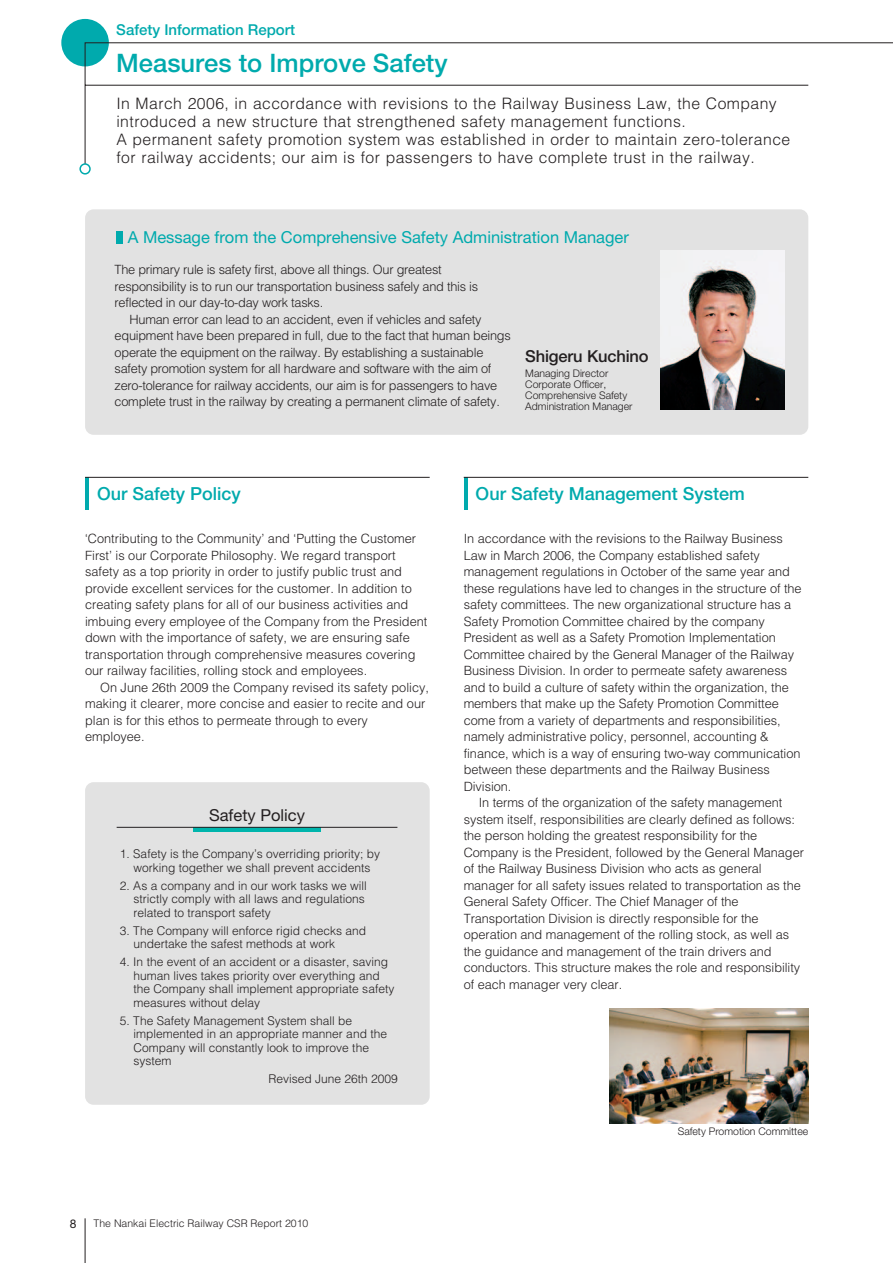
<style>
.page{position:relative;width:893px;height:1263px;background:#fff}
.page>*{position:absolute;margin:0;border:0;box-sizing:border-box;transform-origin:0 0}
.t1{font:500 25.5px "Helvetica Neue";color:#00aaad}
.t2{font:500 18px "Helvetica Neue";color:#00aaad}
.t3{font:16.5px "Helvetica Neue";color:#00aaad}
.t4{font:500 16.5px "Helvetica Neue";letter-spacing:-.01em;color:#231f20}
.t5{font:16.5px "Helvetica Neue";color:#231f20}
.t6{font:300 15.75px/18px "Helvetica";letter-spacing:.03em;color:#231f20}
.t7{font:500 15px "Helvetica Neue";color:#00aaad}
.t8{font:300 12.75px/16.5px "Helvetica";letter-spacing:-.005em;color:#231f20}
.t9{font:300 12px/13.5px "Helvetica";color:#231f20}
.t10{font:12px "Helvetica Neue";color:#231f20}
.t11{font:300 10.5px/11.2px "Helvetica Neue";color:#231f20}
.t12{font:300 10.5px "Helvetica";color:#231f20}
</style>
<div class="page">
<hr style="left:85px;top:1218px;width:1px;height:45px;background:#231f20">
<div style="left:85px;top:209px;width:723px;height:226px;background:#e2e2e2;border-radius:9px"></div>
<div style="left:61px;top:19px;width:48px;height:47px;background:#00aaad;border-radius:50%"></div>
<svg style="left:85px;top:42px;width:807px;height:125px"></svg>
<div style="left:79px;top:163px;width:12px;height:12px;background:#fff;border:2px solid #00aaad;border-radius:50%"></div>
<div style="left:85px;top:782px;width:344px;height:323px;background:#e2e2e2;border-radius:9px"></div>
<hr style="left:193px;top:827px;width:128px;height:4px;background:#00b5ac">
<hr style="left:117px;top:827px;width:280px;height:1px;background:#231f20">
<div style="left:116px;top:231px;width:6px;height:13px;background:#00aaad"></div>
<hr style="left:85px;top:477px;width:4px;height:33px;background:#00aaad">
<hr style="left:85px;top:477px;width:344px;height:1px;background:#231f20">
<svg style="left:464px;top:478px;width:3px;height:32px"></svg>
<hr style="left:463px;top:477px;width:345px;height:1px;background:#231f20">
<img style="left:660px;top:250px;width:124px;height:159px">
<img style="left:609px;top:1008px;width:199px;height:116px">
<p class="t7" style="left:116px;top:25px;width:180px">Safety Information Report</p>
<h1 class="t1" style="left:116px;top:54px;width:333px">Measures to Improve Safety</h1>
<p class="t6" style="left:116px;top:96px;width:675px">In March 2006, in accordance with revisions to the Railway Business Law, the Company introduced a new structure that strengthened safety management functions.<br>A permanent safety promotion system was established in order to maintain zero-tolerance for railway accidents; our aim is for passengers to have complete trust in the railway.</p>
<p class="t3" style="left:128px;top:231px;width:502px">A Message from the Comprehensive Safety Administration Manager</p>
<p class="t8" style="left:115px;top:263px;width:365px">The primary rule is safety first, above all things. Our greatest responsibility is to run our transportation business safely and this is reflected in our day-to-day work tasks.</p>
<p class="t8" style="left:115px;top:312px;width:398px;text-indent:15px">Human error can lead to an accident, even if vehicles and safety equipment have been prepared in full, due to the fact that human beings operate the equipment on the railway. By establishing a sustainable safety promotion system for all hardware and software with the aim of zero-tolerance for railway accidents, our aim is for passengers to have complete trust in the railway by creating a permanent climate of safety.</p>
<p class="t4" style="left:525px;top:350px;width:125px">Shigeru Kuchino</p>
<p class="t11" style="left:525px;top:368px;width:109px">Managing Director<br>Corporate Officer,<br>Comprehensive Safety<br>Administration Manager</p>
<h2 class="t2" style="left:97px;top:488px;width:145px">Our Safety Policy</h2>
<h2 class="t2" style="left:475px;top:488px;width:271px">Our Safety Management System</h2>
<p class="t8" style="left:85px;top:532px;width:344px">‘Contributing to the Community’ and ‘Putting the Customer First’ is our Corporate Philosophy. We regard transport safety as a top priority in order to justify public trust and provide excellent services for the customer. In addition to creating safety plans for all of our business activities and imbuing every employee of the Company from the President down with the importance of safety, we are ensuring safe transportation through comprehensive measures covering our railway facilities, rolling stock and employees.</p>
<p class="t8" style="left:85px;top:680px;width:345px;text-indent:15px">On June 26th 2009 the Company revised its safety policy, making it clearer, more concise and easier to recite and our plan is for this ethos to permeate through to every employee.</p>
<p class="t5" style="left:209px;top:809px;width:97px">Safety Policy</p>
<p class="t9" style="left:120px;top:848px;width:262px;text-align:center">1. Safety is the Company’s overriding priority; by working together we shall prevent accidents</p>
<p class="t9" style="left:133px;top:880px;width:235px;text-indent:-14px">2. As a company and in our work tasks we will strictly comply with all laws and regulations related to transport safety</p>
<p class="t9" style="left:133px;top:925px;width:234px;text-indent:-14px">3. The Company will enforce rigid checks and undertake the safest methods at work</p>
<p class="t9" style="left:133px;top:956px;width:262px;text-indent:-14px">4. In the event of an accident or a disaster, saving human lives takes priority over everything and the Company shall implement appropriate safety measures without delay</p>
<p class="t9" style="left:133px;top:1015px;width:255px;text-indent:-14px">5. The Safety Management System shall be implemented in an appropriate manner and the Company will constantly look to improve the system</p>
<p class="t9" style="left:268px;top:1073px;width:131px">Revised June 26th 2009</p>
<p class="t10" style="left:70px;top:1219px;width:8px">8</p>
<p class="t12" style="left:94px;top:1220px;width:216px">The Nankai Electric Railway CSR Report 2010</p>
<p class="t8" style="left:463px;top:532px;width:320px">In accordance with the revisions to the Railway Business</p>
<p class="t8" style="left:463px;top:548px;width:297px">Law in March 2006, the Company established safety</p>
<p class="t8" style="left:463px;top:565px;width:328px">management regulations in October of the same year and</p>
<p class="t8" style="left:463px;top:581px;width:339px">these regulations have led to changes in the structure of the</p>
<p class="t8" style="left:463px;top:598px;width:329px">safety committees. The new organizational structure has a</p>
<p class="t8" style="left:463px;top:614px;width:302px">Safety Promotion Committee chaired by the company</p>
<p class="t8" style="left:463px;top:631px;width:313px">President as well as a Safety Promotion Implementation</p>
<p class="t8" style="left:463px;top:647px;width:332px">Committee chaired by the General Manager of the Railway</p>
<p class="t8" style="left:463px;top:664px;width:325px">Business Division. In order to permeate safety awareness</p>
<p class="t8" style="left:463px;top:680px;width:326px">and to build a culture of safety within the organization, the</p>
<p class="t8" style="left:463px;top:697px;width:316px">members that make up the Safety Promotion Committee</p>
<p class="t8" style="left:463px;top:713px;width:318px">come from a variety of departments and responsibilities,</p>
<p class="t8" style="left:463px;top:730px;width:306px">namely administrative policy, personnel, accounting &amp;</p>
<p class="t8" style="left:463px;top:746px;width:338px">finance, which is a way of ensuring two-way communication</p>
<p class="t8" style="left:463px;top:763px;width:307px">between these departments and the Railway Business</p>
<p class="t8" style="left:463px;top:779px;width:49px">Division.</p>
<p class="t8" style="left:478px;top:796px;width:305px">In terms of the organization of the safety management</p>
<p class="t8" style="left:463px;top:812px;width:333px">system itself, responsibilities are clearly defined as follows:</p>
<p class="t8" style="left:463px;top:829px;width:295px">the person holding the greatest responsibility for the</p>
<p class="t8" style="left:463px;top:845px;width:342px">Company is the President, followed by the General Manager</p>
<p class="t8" style="left:463px;top:862px;width:299px">of the Railway Business Division who acts as general</p>
<p class="t8" style="left:463px;top:878px;width:338px">manager for all safety issues related to transportation as the</p>
<p class="t8" style="left:463px;top:895px;width:276px">General Safety Officer. The Chief Manager of the</p>
<p class="t8" style="left:463px;top:911px;width:296px">Transportation Division is directly responsible for the</p>
<p class="t8" style="left:463px;top:928px;width:327px">operation and management of the rolling stock, as well as</p>
<p class="t8" style="left:463px;top:944px;width:309px">the guidance and management of the train drivers and</p>
<p class="t8" style="left:463px;top:961px;width:338px">conductors. This structure makes the role and responsibility</p>
<p class="t8" style="left:463px;top:977px;width:160px">of each manager very clear.</p>
<p class="t11" style="left:677px;top:1127px;width:132px">Safety Promotion Committee</p>
</div>
